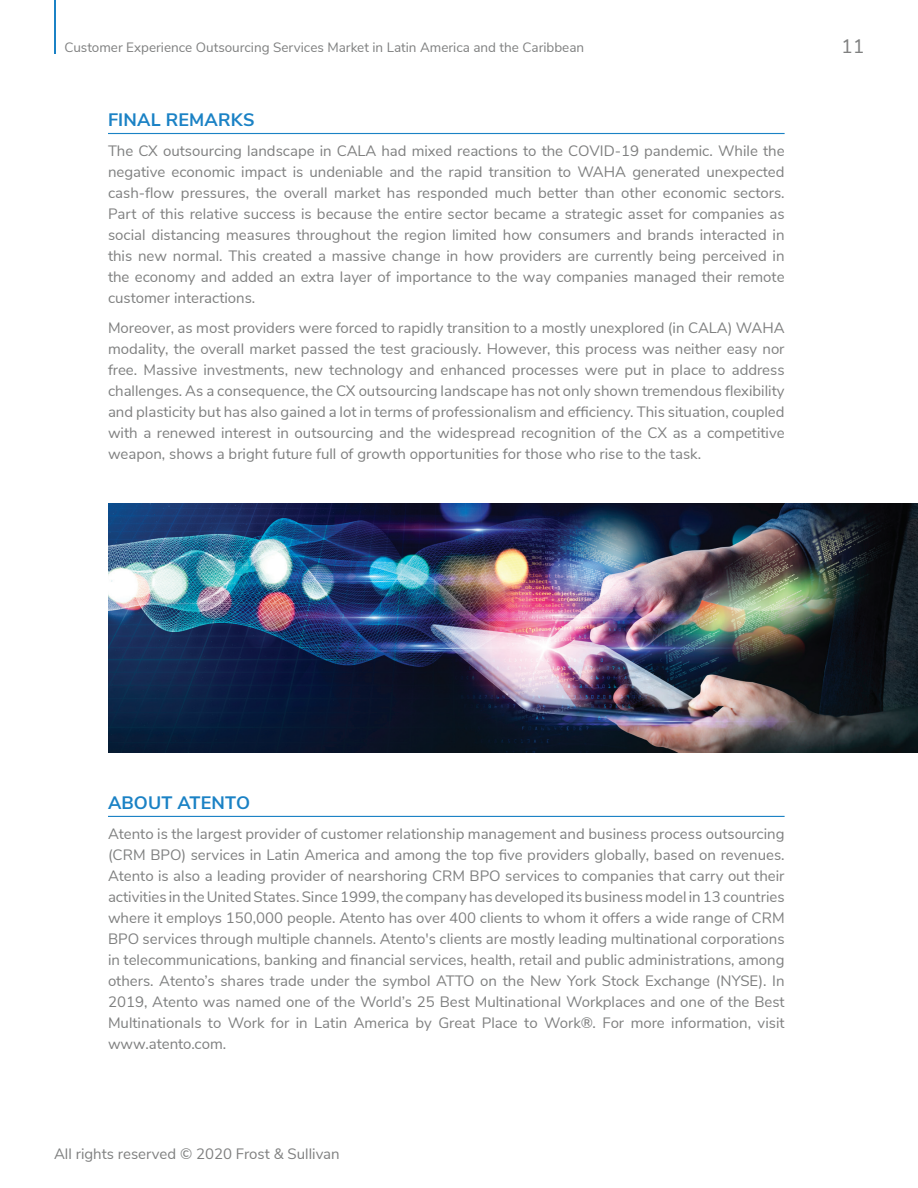
<style>
.page{position:relative;width:918px;height:1188px;background:#fff}
.page>*{position:absolute;margin:0;border:0;box-sizing:border-box;transform-origin:0 0}
.t1{font:19.5px "Nunito Sans";color:#7f8080}
.t2{font:700 18px "Nunito Sans";letter-spacing:.01em;color:#1b82c5}
.t3{font:15px/21px "Nunito Sans";color:#7f8080;text-align:justify}
.t4{font:13.5px "Nunito Sans";color:#7f8080}
</style>
<div class="page">
<hr style="left:54px;top:0;width:1px;height:54px;background:#1b82c5">
<hr style="left:108px;top:133px;width:677px;height:1px;background:#1b82c5">
<img style="left:108px;top:503px;width:810px;height:250px">
<hr style="left:108px;top:816px;width:677px;height:1px;background:#1b82c5">
<p class="t4" style="left:64px;top:37px;width:521px">Customer Experience Outsourcing Services Market in Latin America and the Caribbean</p>
<h1 class="t1" style="left:841px;top:32px;width:25px">11</h1>
<p class="t2" style="left:108px;top:107px;width:148px">FINAL REMARKS</p>
<p class="t3" style="left:108px;top:140px;width:678px">The CX outsourcing landscape in CALA had mixed reactions to the COVID-19 pandemic. While the negative economic impact is undeniable and the rapid transition to WAHA generated unexpected cash-flow pressures, the overall market has responded much better than other economic sectors.<br>Part of this relative success is because the entire sector became a strategic asset for companies as social distancing measures throughout the region limited how consumers and brands interacted in this new normal. This created a massive change in how providers are currently being perceived in the economy and added an extra layer of importance to the way companies managed their remote customer interactions.</p>
<p class="t3" style="left:108px;top:317px;width:678px">Moreover, as most providers were forced to rapidly transition to a mostly unexplored (in CALA) WAHA modality, the overall market passed the test graciously. However, this process was neither easy nor free. Massive investments, new technology and enhanced processes were put in place to address challenges. As a consequence, the CX outsourcing landscape has not only shown tremendous flexibility and plasticity but has also gained a lot in terms of professionalism and efficiency. This situation, coupled with a renewed interest in outsourcing and the widespread recognition of the CX as a competitive weapon, shows a bright future full of growth opportunities for those who rise to the task.</p>
<p class="t2" style="left:108px;top:790px;width:144px">ABOUT ATENTO</p>
<p class="t3" style="left:108px;top:822px;width:678px">Atento is the largest provider of customer relationship management and business process outsourcing (CRM BPO) services in Latin America and among the top five providers globally, based on revenues.<br>Atento is also a leading provider of nearshoring CRM BPO services to companies that carry out their activities in the United States. Since 1999, the company has developed its business model in 13 countries where it employs 150,000 people. Atento has over 400 clients to whom it offers a wide range of CRM BPO services through multiple channels. Atento's clients are mostly leading multinational corporations in telecommunications, banking and financial services, health, retail and public administrations, among others. Atento’s shares trade under the symbol ATTO on the New York Stock Exchange (NYSE). In 2019, Atento was named one of the World’s 25 Best Multinational Workplaces and one of the Best Multinationals to Work for in Latin America by Great Place to Work®. For more information, visit www.atento.com.</p>
<p class="t3" style="left:54px;top:1142px;width:287px">All rights reserved © 2020 Frost &amp; Sullivan</p>
</div>
